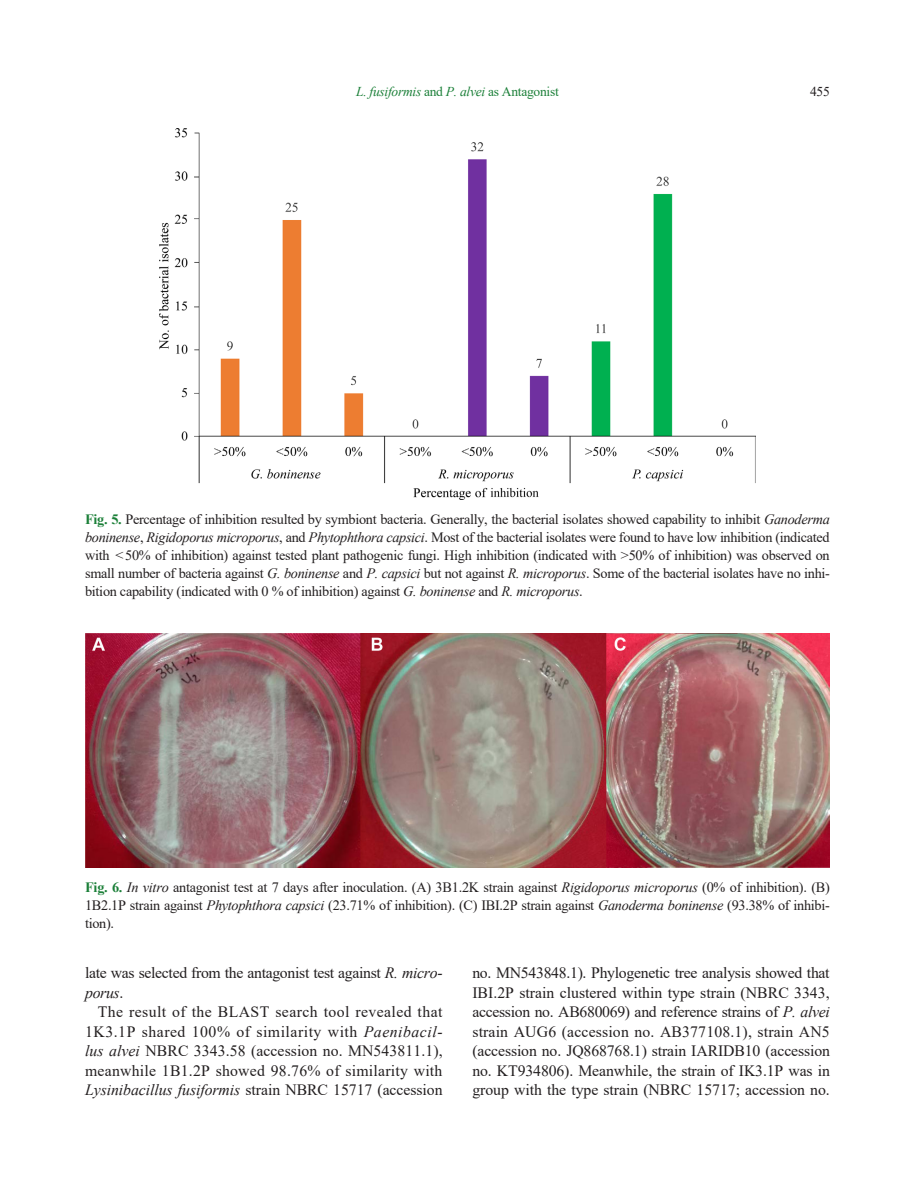
<style>
.page{position:relative;width:915px;height:1191px;background:#fff}
.page>*{position:absolute;margin:0;border:0;box-sizing:border-box;transform-origin:0 0}
.본문{font:15.75px/19.5px "Times New Roman";letter-spacing:-.005em;color:#231f20;text-align:justify}
.본문중{font:15.75px/19.5px "Times New Roman";letter-spacing:-.02em;color:#231f20}
.그림표설명{font:14.25px/18px "Times New Roman";letter-spacing:-.02em;color:#231f20;text-align:justify}
.t1{font:italic 13.5px "Times New Roman";letter-spacing:-.02em;color:#1c8039}
.t2{font:13.5px "Times New Roman";color:#231f20}
.s1{font-style:normal}
.s2{font-weight:700;color:#1c8039}
.s3{font-style:italic}
</style>
<div class="page">
<img style="left:159px;top:129px;width:596px;height:370px">
<img style="left:85px;top:634px;width:744px;height:233px">
<p class="t1" style="left:356px;top:82px;width:204px">L. fusiformis <span class="s1">and</span> P. alvei <span class="s1">as Antagonist</span></p>
<p class="t2" style="left:809px;top:82px;width:21px">455</p>
<p class="그림표설명" style="left:85px;top:510px;width:746px"><span class="s2">Fig. 5.</span> Percentage of inhibition resulted by symbiont bacteria. Generally, the bacterial isolates showed capability to inhibit <span class="s3">Ganoderma boninense</span>, <span class="s3">Rigidoporus microporus</span>, and <span class="s3">Phytophthora capsici</span>. Most of the bacterial isolates were found to have low inhibition (indicated with &lt;50% of inhibition) against tested plant pathogenic fungi. High inhibition (indicated with &gt;50% of inhibition) was observed on small number of bacteria against <span class="s3">G. boninense</span> and <span class="s3">P. capsici</span> but not against <span class="s3">R. microporus</span>. Some of the bacterial isolates have no inhi&shy;bition capability (indicated with 0 % of inhibition) against <span class="s3">G. boninense</span> and <span class="s3">R. microporus</span>.</p>
<p class="그림표설명" style="left:85px;top:878px;width:746px"><span class="s2">Fig. 6.</span> <span class="s3">In vitro</span> antagonist test at 7 days after inoculation. (A) 3B1.2K strain against <span class="s3">Rigidoporus microporus</span> (0% of inhibition). (B)<br>1B2.1P strain against <span class="s3">Phytophthora capsici</span> (23.71% of inhibition). (C) IBI.2P strain against <span class="s3">Ganoderma boninense</span> (93.38% of inhibi&shy;tion).</p>
<p class="본문중" style="left:85px;top:963px;width:359px">late was selected from the antagonist test against <span class="s3">R. micro&shy;porus</span>.</p>
<p class="본문" style="left:85px;top:1002px;width:359px;text-indent:13px">The result of the BLAST search tool revealed that 1K3.1P shared 100% of similarity with <span class="s3">Paenibacil&shy;lus alvei</span> NBRC 3343.58 (accession no. MN543811.1), meanwhile 1B1.2P showed 98.76% of similarity with <span class="s3">Lysinibacillus fusiformis</span> strain NBRC 15717 (accession</p>
<p class="본문" style="left:472px;top:963px;width:359px">no. MN543848.1). Phylogenetic tree analysis showed that IBI.2P strain clustered within type strain (NBRC 3343, accession no. AB680069) and reference strains of <span class="s3">P. alvei </span>strain AUG6 (accession no. AB377108.1), strain AN5 (accession no. JQ868768.1) strain IARIDB10 (accession no. KT934806). Meanwhile, the strain of IK3.1P was in group with the type strain (NBRC 15717; accession no.</p>
</div>
